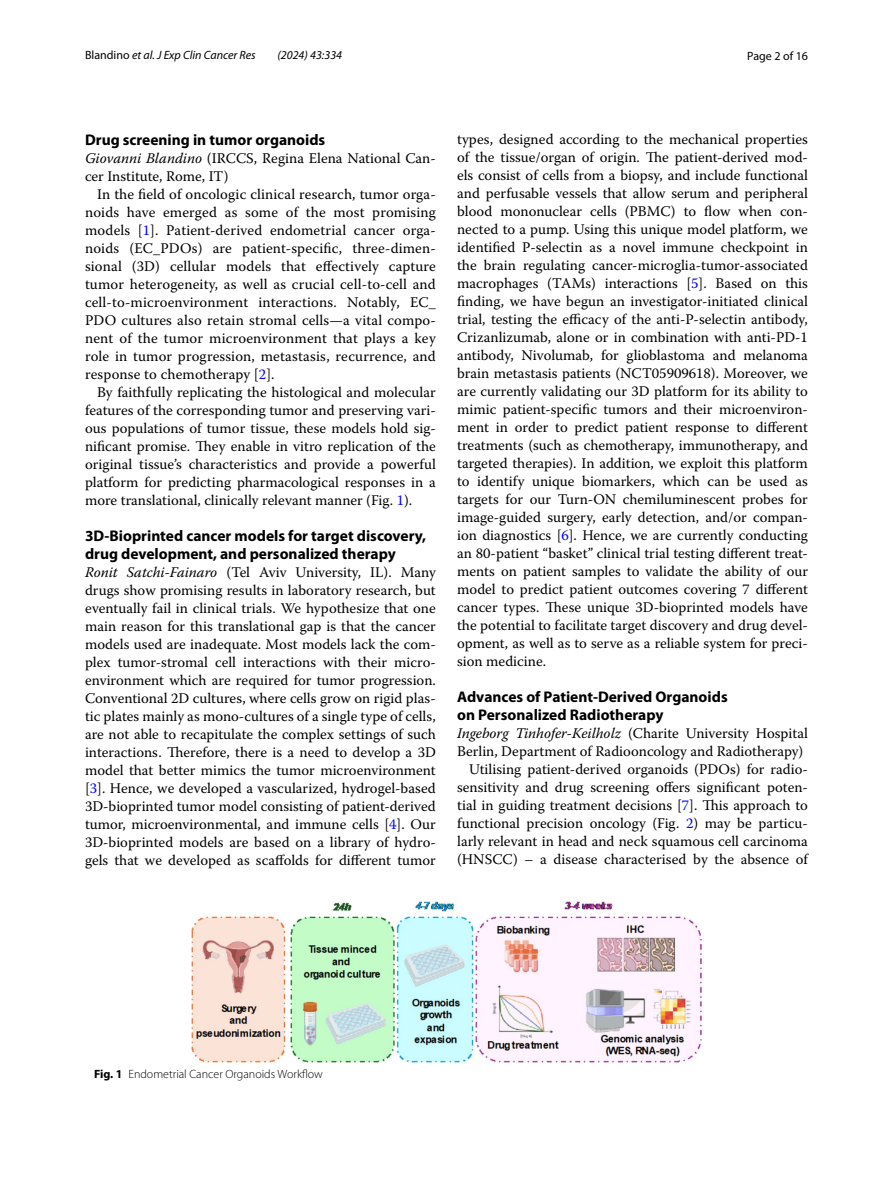
<style>
.page{position:relative;width:893px;height:1187px;background:#fff}
.page>*{position:absolute;margin:0;border:0;box-sizing:border-box;transform-origin:0 0}
.t1{font:700 15.45px/18px "Myriad Pro";color:#000}
.t2{font:14.7px/18px "Warnock Pro";color:#000;text-align:justify}
.t3{font:italic 12px "Myriad Pro";color:#000}
.t4{font:300 12px "Myriad Pro";color:#000}
.t5{font:12px "Myriad Pro";color:#000}
.s1{font-style:normal}
.s2{font-style:italic}
.s3{color:#00f}
.s4{font-weight:700}
</style>
<div class="page">
<img style="left:191px;top:901px;width:511px;height:161px">
<p class="t3" style="left:85px;top:48px;width:172px"><span class="s1">Blandino</span> et al. J Exp Clin Cancer Res</p>
<p class="t3" style="left:277px;top:48px;width:66px">(2024) 43:334</p>
<p class="t5" style="left:747px;top:48px;width:62px">Page 2 of 16</p>
<p class="t1" style="left:85px;top:130px;width:242px">Drug screening in tumor organoids</p>
<p class="t2" style="left:85px;top:148px;width:352px"><span class="s2">Giovanni Blandino</span> (IRCCS, Regina Elena National Can&shy;cer Institute, Rome, IT)</p>
<p class="t2" style="left:85px;top:184px;width:352px;text-indent:12px">In the field of oncologic clinical research, tumor orga&shy;noids have emerged as some of the most promising models [<span class="s3">1</span>]. Patient-derived endometrial cancer orga&shy;noids (EC_PDOs) are patient-specific, three-dimen&shy;sional (3D) cellular models that effectively capture tumor heterogeneity, as well as crucial cell-to-cell and cell-to-microenvironment interactions. Notably, EC_ PDO cultures also retain stromal cells—a vital compo&shy;nent of the tumor microenvironment that plays a key role in tumor progression, metastasis, recurrence, and response to chemotherapy [<span class="s3">2</span>].</p>
<p class="t2" style="left:85px;top:382px;width:352px;text-indent:12px">By faithfully replicating the histological and molecular features of the corresponding tumor and preserving vari&shy;ous populations of tumor tissue, these models hold sig&shy;nificant promise. They enable in vitro replication of the original tissue’s characteristics and provide a powerful platform for predicting pharmacological responses in a more translational, clinically relevant manner (Fig. <span class="s3">1</span>).</p>
<p class="t1" style="left:85px;top:526px;width:343px">3D‑Bioprinted cancer models for target discovery, drug development, and personalized therapy</p>
<p class="t2" style="left:85px;top:562px;width:352px"><span class="s2">Ronit Satchi-Fainaro</span> (Tel Aviv University, IL). Many drugs show promising results in laboratory research, but eventually fail in clinical trials. We hypothesize that one main reason for this translational gap is that the cancer models used are inadequate. Most models lack the com&shy;plex tumor-stromal cell interactions with their micro&shy;environment which are required for tumor progression.<br>Conventional 2D cultures, where cells grow on rigid plas&shy;tic plates mainly as mono-cultures of a single type of cells, are not able to recapitulate the complex settings of such interactions. Therefore, there is a need to develop a 3D model that better mimics the tumor microenvironment [<span class="s3">3</span>]. Hence, we developed a vascularized, hydrogel-based 3D-bioprinted tumor model consisting of patient-derived tumor, microenvironmental, and immune cells [<span class="s3">4</span>]. Our 3D-bioprinted models are based on a library of hydro&shy;gels that we developed as scaffolds for different tumor</p>
<p class="t2" style="left:457px;top:130px;width:352px">types, designed according to the mechanical properties of the tissue/organ of origin. The patient-derived mod&shy;els consist of cells from a biopsy, and include functional and perfusable vessels that allow serum and peripheral blood mononuclear cells (PBMC) to flow when con&shy;nected to a pump. Using this unique model platform, we identified P-selectin as a novel immune checkpoint in the brain regulating cancer-microglia-tumor-associated macrophages (TAMs) interactions [<span class="s3">5</span>]. Based on this finding, we have begun an investigator-initiated clinical trial, testing the efficacy of the anti-P-selectin antibody, Crizanlizumab, alone or in combination with anti-PD-1 antibody, Nivolumab, for glioblastoma and melanoma brain metastasis patients (NCT05909618). Moreover, we are currently validating our 3D platform for its ability to mimic patient-specific tumors and their microenviron&shy;ment in order to predict patient response to different treatments (such as chemotherapy, immunotherapy, and targeted therapies). In addition, we exploit this platform to identify unique biomarkers, which can be used as targets for our Turn-ON chemiluminescent probes for image-guided surgery, early detection, and/or compan&shy;ion diagnostics [<span class="s3">6</span>]. Hence, we are currently conducting an 80-patient “basket” clinical trial testing different treat&shy;ments on patient samples to validate the ability of our model to predict patient outcomes covering 7 different cancer types. These unique 3D-bioprinted models have the potential to facilitate target discovery and drug devel&shy;opment, as well as to serve as a reliable system for preci&shy;sion medicine.</p>
<p class="t1" style="left:457px;top:687px;width:272px">Advances of Patient‑Derived Organoids on Personalized Radiotherapy</p>
<p class="t2" style="left:457px;top:724px;width:352px"><span class="s2">Ingeborg Tinhofer-Keilholz</span> (Charite University Hospital</p>
<p class="t2" style="left:457px;top:742px;width:348px">Berlin, Department of Radiooncology and Radiotherapy)</p>
<p class="t2" style="left:469px;top:760px;width:340px">Utilising patient-derived organoids (PDOs) for radio-</p>
<p class="t2" style="left:457px;top:778px;width:352px">sensitivity and drug screening offers significant poten-</p>
<p class="t2" style="left:457px;top:796px;width:352px">tial in guiding treatment decisions [<span class="s3">7</span>]. This approach to</p>
<p class="t2" style="left:457px;top:814px;width:352px">functional precision oncology (Fig. <span class="s3">2</span>) may be particu-</p>
<p class="t2" style="left:457px;top:832px;width:352px">larly relevant in head and neck squamous cell carcinoma</p>
<p class="t2" style="left:457px;top:850px;width:352px">(HNSCC) – a disease characterised by the absence of</p>
<p class="t4" style="left:94px;top:1067px;width:230px"><span class="s4">Fig. 1</span> Endometrial Cancer Organoids Workflow</p>
</div>
